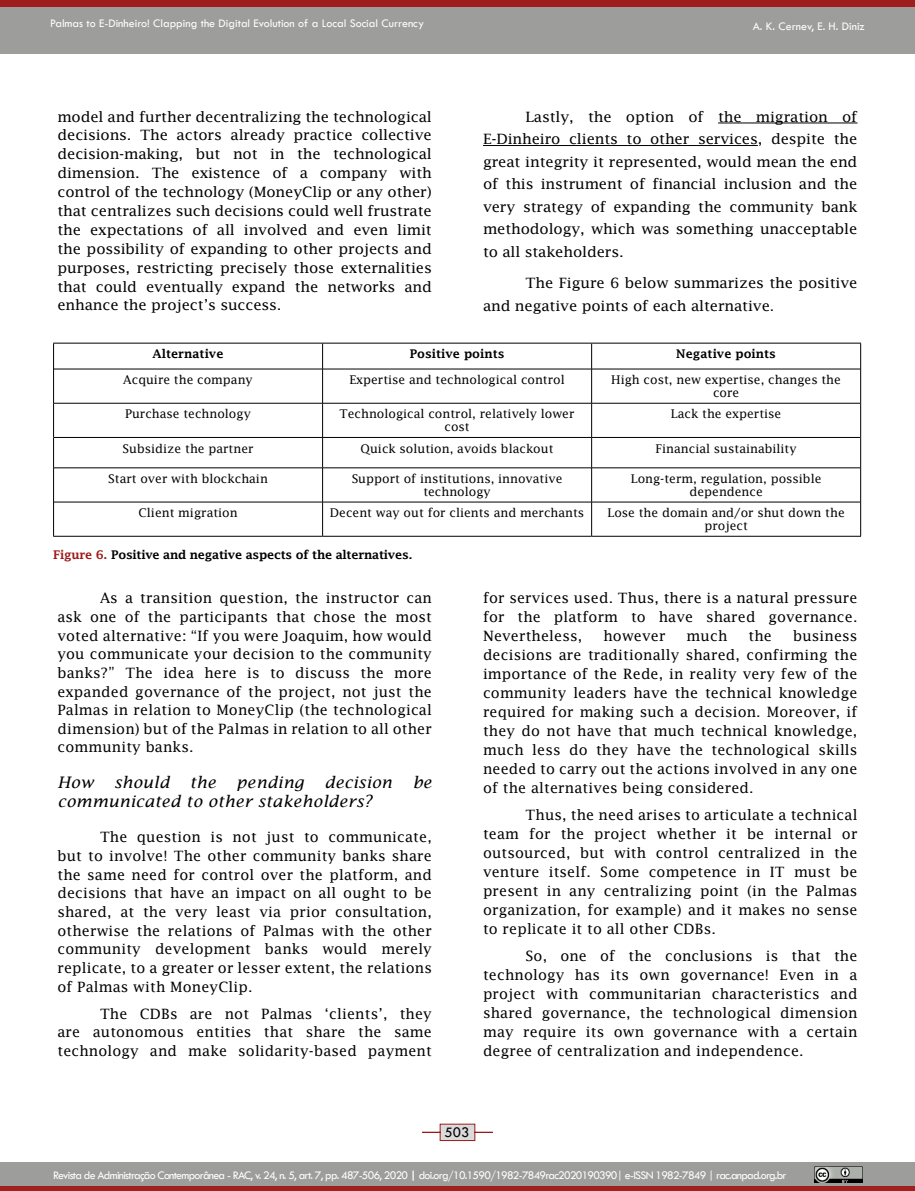
<style>
.page{position:relative;width:915px;height:1191px;background:#fff}
.page>*{position:absolute;margin:0;border:0;box-sizing:border-box;transform-origin:0 0}
.t1{font:italic 15.9px "Lucida Fax";letter-spacing:.01em;color:#000;scale:1.04 1}
.t2{font:15px "Tw Cen";color:#000}
.t3{font:14.25px/18.9px "Lucida Fax";letter-spacing:.01em;color:#000;text-align:justify}
.t4{font:14.25px/18.9px "Lucida Fax";letter-spacing:.01em;color:#000;text-align:justify;scale:1.04 1}
.t5{font:14.25px/22.5px "Lucida Fax";letter-spacing:-.01em;color:#000;scale:1.04 1}
.t6{font:12px/12.9px "Lucida Fax";color:#000;text-align:center}
.t7{font:12px "Tw Cen";letter-spacing:-.06em;color:#fff}
.t8{font:12px "Tw Cen";color:#fff}
.t9{font:600 12px "Lucida Fax";letter-spacing:-.02em;color:#000}
.t10{font:600 12px "Lucida Fax";color:#000}
.s1{color:#9d1a18}
.s2{font-style:italic}
.s3{font-weight:700}
</style>
<div class="page">
<div style="left:0;top:0;width:914px;height:54px;background:#9d9d9c"></div>
<div style="left:0;top:0;width:914px;height:7px;background:#9d1a18"></div>
<div style="left:0;top:1162px;width:914px;height:24px;background:#9d9d9c"></div>
<img style="left:814px;top:1166px;width:48px;height:16px">
<div style="left:0;top:1186px;width:914px;height:5px;background:#a0211f"></div>
<svg style="left:422px;top:1123px;width:71px;height:18px"></svg>
<hr style="left:717px;top:123px;width:140px;height:1px;background:#000">
<hr style="left:483px;top:145px;width:274px;height:1px;background:#000">
<hr style="left:53px;top:343px;width:269px;height:1px;background:#000">
<svg style="left:53px;top:343px;width:1px;height:26px"></svg>
<hr style="left:322px;top:343px;width:269px;height:1px;background:#000">
<hr style="left:591px;top:343px;width:269px;height:1px;background:#000">
<svg style="left:860px;top:343px;width:1px;height:26px"></svg>
<hr style="left:53px;top:369px;width:1px;height:34px;background:#000">
<hr style="left:860px;top:369px;width:1px;height:34px;background:#000">
<hr style="left:53px;top:403px;width:1px;height:34px;background:#000">
<hr style="left:860px;top:403px;width:1px;height:34px;background:#000">
<hr style="left:53px;top:437px;width:1px;height:31px;background:#000">
<hr style="left:860px;top:437px;width:1px;height:31px;background:#000">
<hr style="left:53px;top:468px;width:1px;height:34px;background:#000">
<hr style="left:860px;top:468px;width:1px;height:34px;background:#000">
<hr style="left:53px;top:502px;width:1px;height:34px;background:#000">
<hr style="left:860px;top:502px;width:1px;height:34px;background:#000">
<hr style="left:53px;top:536px;width:269px;height:1px;background:#000">
<hr style="left:322px;top:536px;width:269px;height:1px;background:#000">
<hr style="left:591px;top:536px;width:269px;height:1px;background:#000">
<svg style="left:322px;top:343px;width:1px;height:26px"></svg>
<svg style="left:591px;top:343px;width:1px;height:26px"></svg>
<hr style="left:54px;top:369px;width:268px;height:1px;background:#000">
<hr style="left:322px;top:369px;width:269px;height:1px;background:#000">
<hr style="left:322px;top:369px;width:1px;height:34px;background:#000">
<hr style="left:591px;top:369px;width:269px;height:1px;background:#000">
<hr style="left:591px;top:369px;width:1px;height:34px;background:#000">
<hr style="left:54px;top:403px;width:268px;height:1px;background:#000">
<hr style="left:322px;top:403px;width:269px;height:1px;background:#000">
<hr style="left:322px;top:403px;width:1px;height:34px;background:#000">
<hr style="left:591px;top:403px;width:269px;height:1px;background:#000">
<hr style="left:591px;top:403px;width:1px;height:34px;background:#000">
<hr style="left:54px;top:437px;width:268px;height:1px;background:#000">
<hr style="left:322px;top:437px;width:269px;height:1px;background:#000">
<hr style="left:322px;top:437px;width:1px;height:30px;background:#000">
<hr style="left:591px;top:437px;width:269px;height:1px;background:#000">
<hr style="left:591px;top:437px;width:1px;height:30px;background:#000">
<hr style="left:54px;top:467px;width:268px;height:1px;background:#000">
<hr style="left:322px;top:467px;width:269px;height:1px;background:#000">
<hr style="left:322px;top:468px;width:1px;height:34px;background:#000">
<hr style="left:591px;top:467px;width:269px;height:1px;background:#000">
<hr style="left:591px;top:468px;width:1px;height:34px;background:#000">
<hr style="left:54px;top:502px;width:268px;height:1px;background:#000">
<hr style="left:322px;top:502px;width:269px;height:1px;background:#000">
<hr style="left:322px;top:502px;width:1px;height:34px;background:#000">
<hr style="left:591px;top:502px;width:269px;height:1px;background:#000">
<hr style="left:591px;top:502px;width:1px;height:34px;background:#000">
<p class="t8" style="left:50px;top:16px;width:375px">Palmas to E-Dinheiro! Clapping the Digital Evolution of a Local Social Currency</p>
<p class="t8" style="left:752px;top:19px;width:114px">A. K. Cernev, E. H. Diniz</p>
<p class="t4" style="left:57px;top:107px;width:361px">model and further decentralizing the technological decisions. The actors already practice collective decision-making, but not in the technological dimension. The existence of a company with control of the technology (MoneyClip or any other) that centralizes such decisions could well frustrate the expectations of all involved and even limit the possibility of expanding to other projects and purposes, restricting precisely those externalities that could eventually expand the networks and enhance the project’s success.</p>
<p class="t4" style="left:483px;top:105px;width:361px;line-height:22.5px;text-indent:43px">Lastly, the option of the migration of E-Dinheiro clients to other services, despite the great integrity it represented, would mean the end of this instrument of financial inclusion and the very strategy of expanding the community bank methodology, which was something unacceptable to all stakeholders.</p>
<p class="t5" style="left:483px;top:271px;width:361px;text-indent:43px">The Figure 6 below summarizes the positive and negative points of each alternative.</p>
<p class="t10" style="left:152px;top:347px;width:72px">Alternative</p>
<p class="t10" style="left:409px;top:347px;width:96px">Positive points</p>
<p class="t10" style="left:676px;top:347px;width:101px">Negative points</p>
<p class="t6" style="left:123px;top:373px;width:131px">Acquire the company</p>
<p class="t6" style="left:349px;top:373px;width:217px">Expertise and technological control</p>
<p class="t6" style="left:611px;top:373px;width:231px">High cost, new expertise, changes the core</p>
<p class="t6" style="left:125px;top:407px;width:127px">Purchase technology</p>
<p class="t6" style="left:339px;top:407px;width:236px">Technological control, relatively lower cost</p>
<p class="t6" style="left:670px;top:407px;width:112px">Lack the expertise</p>
<p class="t6" style="left:122px;top:442px;width:132px">Subsidize the partner</p>
<p class="t6" style="left:360px;top:442px;width:194px">Quick solution, avoids blackout</p>
<p class="t6" style="left:655px;top:442px;width:143px">Financial sustainability</p>
<p class="t6" style="left:108px;top:472px;width:161px">Start over with blockchain</p>
<p class="t6" style="left:351px;top:472px;width:212px">Support of institutions, innovative technology</p>
<p class="t6" style="left:630px;top:472px;width:192px">Long-term, regulation, possible dependence</p>
<p class="t6" style="left:138px;top:506px;width:101px">Client migration</p>
<p class="t6" style="left:330px;top:506px;width:256px">Decent way out for clients and merchants</p>
<p class="t6" style="left:607px;top:506px;width:239px">Lose the domain and/or shut down the project</p>
<p class="t9" style="left:53px;top:548px;width:360px"><span class="s1">Figure 6.</span> Positive and negative aspects of the alternatives<span class="s2">.</span></p>
<p class="t3" style="left:57px;top:589px;width:376px;text-indent:43px">As a transition question, the instructor can ask one of the participants that chose the most voted alternative: “If you were Joaquim, how would you communicate your decision to the community banks?” The idea here is to discuss the more expanded governance of the project, not just the Palmas in relation to MoneyClip (the technological dimension) but of the Palmas in relation to all other community banks.</p>
<p class="t1" style="left:57px;top:773px;width:36px">How</p>
<p class="t1" style="left:114px;top:773px;width:55px">should</p>
<p class="t1" style="left:190px;top:773px;width:27px">the</p>
<p class="t1" style="left:236px;top:773px;width:67px">pending</p>
<p class="t1" style="left:324px;top:773px;width:66px">decision</p>
<p class="t1" style="left:412px;top:773px;width:20px">be</p>
<p class="t1" style="left:57px;top:792px;width:304px">communicated to other stakeholders?</p>
<p class="t3" style="left:57px;top:828px;width:376px;text-indent:43px">The question is not just to communicate, but to involve! The other community banks share the same need for control over the platform, and decisions that have an impact on all ought to be shared, at the very least via prior consultation, otherwise the relations of Palmas with the other community development banks would merely replicate, to a greater or lesser extent, the relations of Palmas with MoneyClip.</p>
<p class="t3" style="left:57px;top:1004px;width:376px;text-indent:43px">The CDBs are not Palmas ‘clients’, they are autonomous entities that share the same technology and make solidarity-based payment</p>
<p class="t3" style="left:483px;top:588px;width:376px">for services used. Thus, there is a natural pressure for the platform to have shared governance.<br>Nevertheless,</p>
<p class="t3" style="left:483px;top:626px;width:376px;text-indent:310px">business decisions are traditionally shared, confirming the importance of the Rede, in reality very few of the community leaders have the technical knowledge required for making such a decision. Moreover, if they do not have that much technical knowledge, much less do they have the technological skills needed to carry out the actions involved in any one of the alternatives being considered.</p>
<p class="t3" style="left:483px;top:805px;width:376px;text-indent:43px">Thus, the need arises to articulate a technical team for the project whether it be internal or outsourced, but with control centralized in the venture itself. Some competence in IT must be present in any centralizing point (in the Palmas organization, for example) and it makes no sense to replicate it to all other CDBs.</p>
<p class="t3" style="left:483px;top:946px;width:376px;text-indent:43px">So, one of the conclusions is that the technology has its own governance! Even in a project with communitarian characteristics and shared governance, the technological dimension may require its own governance with a certain degree of centralization and independence.</p>
<p class="t3" style="left:603px;top:626px;width:63px">however</p>
<p class="t3" style="left:686px;top:626px;width:42px">much</p>
<p class="t3" style="left:748px;top:626px;width:25px">the</p>
<p class="t2" style="left:444px;top:1123px;width:26px">503</p>
<p class="t7" style="left:53px;top:1167px;width:734px">Revista de Administração Contemporânea - RAC, v. 24, n. 5, art. 7, pp. 487-506, 2020 <span class="s3">|</span> doi.org/10.1590/1982-7849rac2020190390| e-ISSN 1982-7849 | rac.anpad.org.br</p>
</div>
